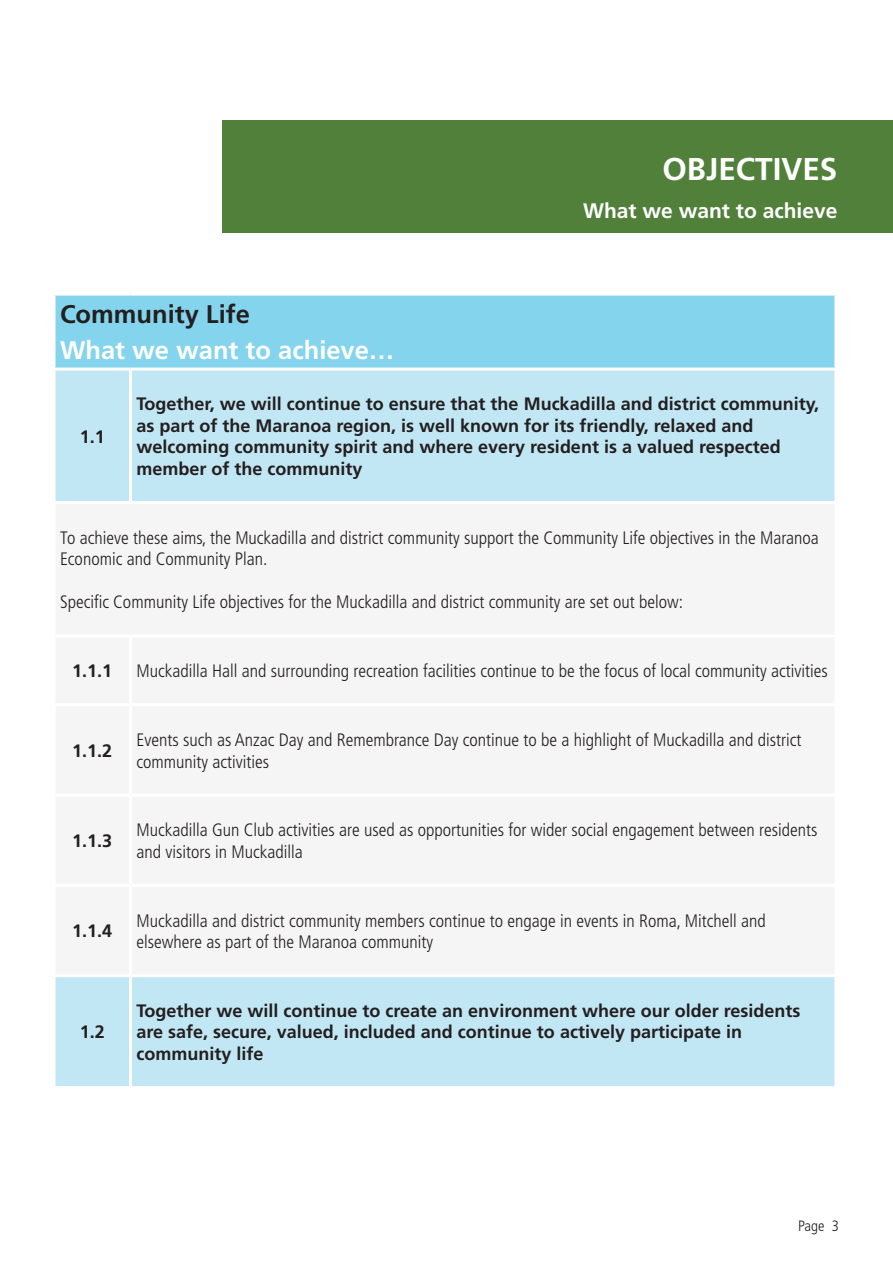
<style>
.page{position:relative;width:893px;height:1263px;background:#fff}
.page>*{position:absolute;margin:0;border:0;box-sizing:border-box;transform-origin:0 0}
.t1{font:700 31.5px "Frutiger LT Std";color:#fff}
.t2{font:700 25.5px "Frutiger LT Std";color:#fff}
.t3{font:700 25.5px "Frutiger LT Std";color:#231f20}
.t4{font:700 21px "Frutiger LT Std";color:#fff}
.t5{font:300 condensed 18px/21.6px "Frutiger LT Std";color:#231f20}
.t6{font:700 18px/21.6px "Frutiger LT Std";color:#231f20}
.t7{font:300 condensed 15px "Frutiger LT Std";color:#231f20}
</style>
<div class="page">
<div style="left:54px;top:294px;width:782px;height:75px;background:#83d4ec"></div>
<div style="left:56px;top:371px;width:778px;height:130px;background:#c2e7f4"></div>
<div style="left:56px;top:977px;width:778px;height:109px;background:#c2e7f4"></div>
<hr style="left:52px;top:293px;width:78px;height:3px;background:#fff">
<svg style="left:54px;top:296px;width:2px;height:72px"></svg>
<hr style="left:130px;top:293px;width:707px;height:3px;background:#fff">
<hr style="left:834px;top:296px;width:3px;height:72px;background:#fff">
<hr style="left:52px;top:368px;width:78px;height:3px;background:#fff">
<svg style="left:55px;top:371px;width:1px;height:130px"></svg>
<hr style="left:130px;top:368px;width:707px;height:3px;background:#fff">
<hr style="left:129px;top:371px;width:3px;height:130px;background:#fff">
<svg style="left:54px;top:977px;width:2px;height:109px"></svg>
<hr style="left:129px;top:977px;width:3px;height:109px;background:#fff">
<div style="left:222px;top:120px;width:671px;height:113px;background:#51803a"></div>
<p class="t3" style="left:60px;top:299px;width:191px">Community Life</p>
<p class="t2" style="left:60px;top:335px;width:336px">What we want to achieve…</p>
<p class="t1" style="left:662px;top:150px;width:177px">OBJECTIVES</p>
<p class="t4" style="left:583px;top:198px;width:256px">What we want to achieve</p>
<p class="t6" style="left:80px;top:425px;width:27px">1.1</p>
<p class="t6" style="left:136px;top:393px;width:684px">Together, we will continue to ensure that the Muckadilla and district community, as part of the Maranoa region, is well known for its friendly, relaxed and welcoming community spirit and where every resident is a valued respected member of the community</p>
<p class="t5" style="left:60px;top:527px;width:760px">To achieve these aims, the Muckadilla and district community support the Community Life objectives in the Maranoa<br>Economic and Community Plan.</p>
<p class="t5" style="left:60px;top:592px;width:625px">Specific Community Life objectives for the Muckadilla and district community are set out below:</p>
<p class="t6" style="left:72px;top:660px;width:42px">1.1.1</p>
<p class="t5" style="left:136px;top:660px;width:693px">Muckadilla Hall and surrounding recreation facilities continue to be the focus of local community activities</p>
<p class="t6" style="left:72px;top:740px;width:42px">1.1.2</p>
<p class="t5" style="left:136px;top:729px;width:666px">Events such as Anzac Day and Remembrance Day continue to be a highlight of Muckadilla and district community activities</p>
<p class="t6" style="left:72px;top:830px;width:42px">1.1.3</p>
<p class="t5" style="left:136px;top:819px;width:683px">Muckadilla Gun Club activities are used as opportunities for wider social engagement between residents and visitors in Muckadilla</p>
<p class="t6" style="left:72px;top:920px;width:42px">1.1.4</p>
<p class="t5" style="left:136px;top:910px;width:631px">Muckadilla and district community members continue to engage in events in Roma, Mitchell and elsewhere as part of the Maranoa community</p>
<p class="t6" style="left:80px;top:1021px;width:27px">1.2</p>
<p class="t6" style="left:136px;top:1000px;width:665px">Together we will continue to create an environment where our older residents are safe, secure, valued, included and continue to actively participate in community life</p>
<p class="t7" style="left:798px;top:1217px;width:42px">Page 3</p>
</div>
